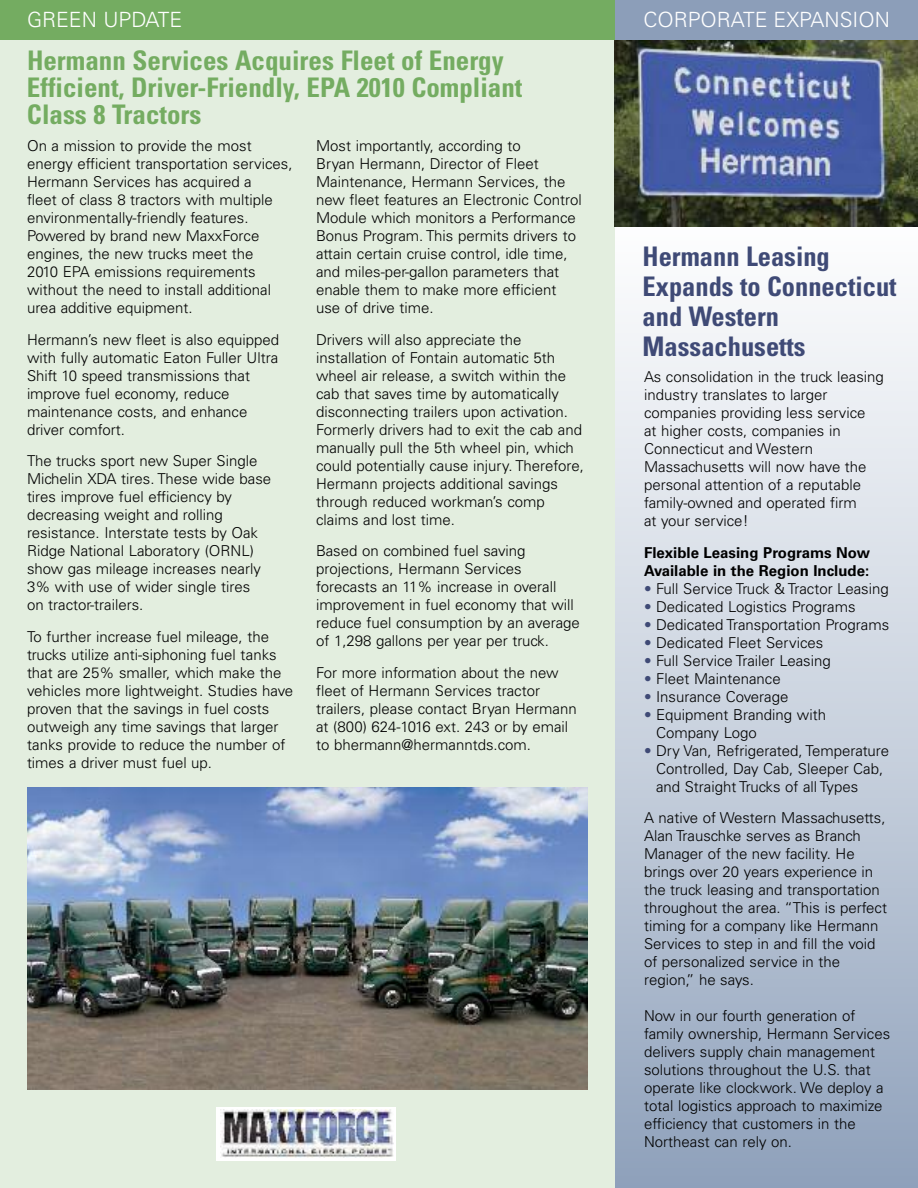
<style>
.page{position:relative;width:918px;height:1188px;background:#fff}
.page>*{position:absolute;margin:0;border:0;box-sizing:border-box;transform-origin:0 0}
.t1{font:700 condensed 27px/27px "Univers";color:#74ac61}
.t2{font:700 condensed 27px/30px "Univers";color:#3f4a76}
.t3{font:300 21px "Univers";color:#fff}
.t4{font:300 15px/18px "Univers";color:#000}
.t5{font:700 15px/18px "Univers";color:#000}
.s1{color:#3f4a76}
</style>
<div class="page">
<div style="left:614px;top:768px;width:304px;height:420px;background:linear-gradient(to bottom,#c5cfdc,#8ea0bb)"></div>
<div style="left:614px;top:216px;width:304px;height:552px;background:linear-gradient(to bottom,#fbfcfb,#c7d1de)"></div>
<div style="left:614px;top:0;width:304px;height:50px;background:#8c9eb9"></div>
<div style="left:0;top:40px;width:614px;height:1148px;background:#e3eedf"></div>
<hr style="left:0;top:683px;width:1px;height:505px;background:#f8f5d5">
<div style="left:0;top:0;width:614px;height:40px;background:#74ac61"></div>
<img style="left:615px;top:40px;width:303px;height:186px">
<div style="left:217px;top:1107px;width:179px;height:54px;background:#fff"></div>
<img style="left:220px;top:1109px;width:174px;height:49px">
<img style="left:27px;top:787px;width:560px;height:303px">
<h2 class="t3" style="left:27px;top:12px;width:157px">GREEN UPDATE</h2>
<h1 class="t1" style="left:27px;top:50px;width:497px">Hermann Services Acquires Fleet of Energy<br>Efficient, Driver-Friendly, EPA 2010 Compliant<br>Class 8 Tractors</h1>
<p class="t4" style="left:27px;top:138px;width:267px">On a mission to provide the most energy efficient transportation services, Hermann Services has acquired a<br>fleet of class 8 tractors with multiple environmentally-friendly features.<br>Powered by brand new MaxxForce engines, the new trucks meet the<br>2010 EPA emissions requirements without the need to install additional urea additive equipment.</p>
<p class="t4" style="left:27px;top:332px;width:254px">Hermann’s new fleet is also equipped with fully automatic Eaton Fuller Ultra<br>Shift 10 speed transmissions that improve fuel economy, reduce maintenance costs, and enhance driver comfort.</p>
<p class="t4" style="left:27px;top:453px;width:246px">The trucks sport new Super Single<br>Michelin XDA tires. These wide base tires improve fuel efficiency by decreasing weight and rolling resistance. Interstate tests by Oak<br>Ridge National Laboratory (ORNL) show gas mileage increases nearly<br>3% with use of wider single tires<br>on tractor-trailers.</p>
<p class="t4" style="left:27px;top:629px;width:268px">To further increase fuel mileage, the trucks utilize anti-siphoning fuel tanks that are 25% smaller, which make the vehicles more lightweight. Studies have proven that the savings in fuel costs outweigh any time savings that larger tanks provide to reduce the number of times a driver must fuel up.</p>
<p class="t4" style="left:316px;top:138px;width:267px">Most importantly, according to<br>Bryan Hermann, Director of Fleet Maintenance, Hermann Services, the new fleet features an Electronic Control Module which monitors a Performance Bonus Program. This permits drivers to attain certain cruise control, idle time, and miles-per-gallon parameters that enable them to make more efficient use of drive time.</p>
<p class="t4" style="left:316px;top:332px;width:269px">Drivers will also appreciate the installation of Fontain automatic 5th wheel air release, a switch within the cab that saves time by automatically disconnecting trailers upon activation.<br>Formerly drivers had to exit the cab and manually pull the 5th wheel pin, which could potentially cause injury. Therefore, Hermann projects additional savings through reduced workman’s comp claims and lost time.</p>
<p class="t4" style="left:316px;top:543px;width:265px">Based on combined fuel saving projections, Hermann Services forecasts an 11% increase in overall improvement in fuel economy that will reduce fuel consumption by an average of 1,298 gallons per year per truck.</p>
<p class="t4" style="left:316px;top:665px;width:262px">For more information about the new fleet of Hermann Services tractor trailers, please contact Bryan Hermann at (800) 624-1016 ext. 243 or by email to bhermann@hermanntds.com.</p>
<h2 class="t3" style="left:643px;top:12px;width:248px">CORPORATE EXPANSION</h2>
<h1 class="t2" style="left:643px;top:244px;width:256px">Hermann Leasing<br>Expands to Connecticut and Western<br>Massachusetts</h1>
<p class="t4" style="left:644px;top:369px;width:241px">As consolidation in the truck leasing industry translates to larger companies providing less service<br>at higher costs, companies in<br>Connecticut and Western<br>Massachusetts will now have the personal attention of a reputable family-owned and operated firm<br>at your service!</p>
<p class="t5" style="left:644px;top:545px;width:228px">Flexible Leasing Programs Now<br>Available in the Region Include:</p>
<p class="t4" style="left:644px;top:581px;width:246px"><span class="s1">•</span> Full Service Truck &amp; Tractor Leasing</p>
<p class="t4" style="left:644px;top:599px;width:213px"><span class="s1">•</span> Dedicated Logistics Programs</p>
<p class="t4" style="left:644px;top:617px;width:247px"><span class="s1">•</span> Dedicated Transportation Programs</p>
<p class="t4" style="left:644px;top:635px;width:181px"><span class="s1">•</span> Dedicated Fleet Services</p>
<p class="t4" style="left:644px;top:653px;width:188px"><span class="s1">•</span> Full Service Trailer Leasing</p>
<p class="t4" style="left:644px;top:671px;width:138px"><span class="s1">•</span> Fleet Maintenance</p>
<p class="t4" style="left:644px;top:689px;width:146px"><span class="s1">•</span> Insurance Coverage</p>
<p class="t4" style="left:656px;top:707px;width:172px;text-indent:-12px"><span class="s1">•</span> Equipment Branding with<br>Company Logo</p>
<p class="t4" style="left:656px;top:743px;width:235px;text-indent:-12px"><span class="s1">•</span> Dry Van, Refrigerated, Temperature<br>Controlled, Day Cab, Sleeper Cab, and Straight Trucks of all Types</p>
<p class="t4" style="left:644px;top:810px;width:244px">A native of Western Massachusetts,<br>Alan Trauschke serves as Branch<br>Manager of the new facility. He brings over 20 years experience in the truck leasing and transportation throughout the area. “This is perfect timing for a company like Hermann<br>Services to step in and fill the void of personalized service in the region,” he says.</p>
<p class="t4" style="left:644px;top:1008px;width:248px">Now in our fourth generation of family ownership, Hermann Services delivers supply chain management solutions throughout the U.S. that operate like clockwork. We deploy a total logistics approach to maximize efficiency that customers in the Northeast can rely on.</p>
</div>
